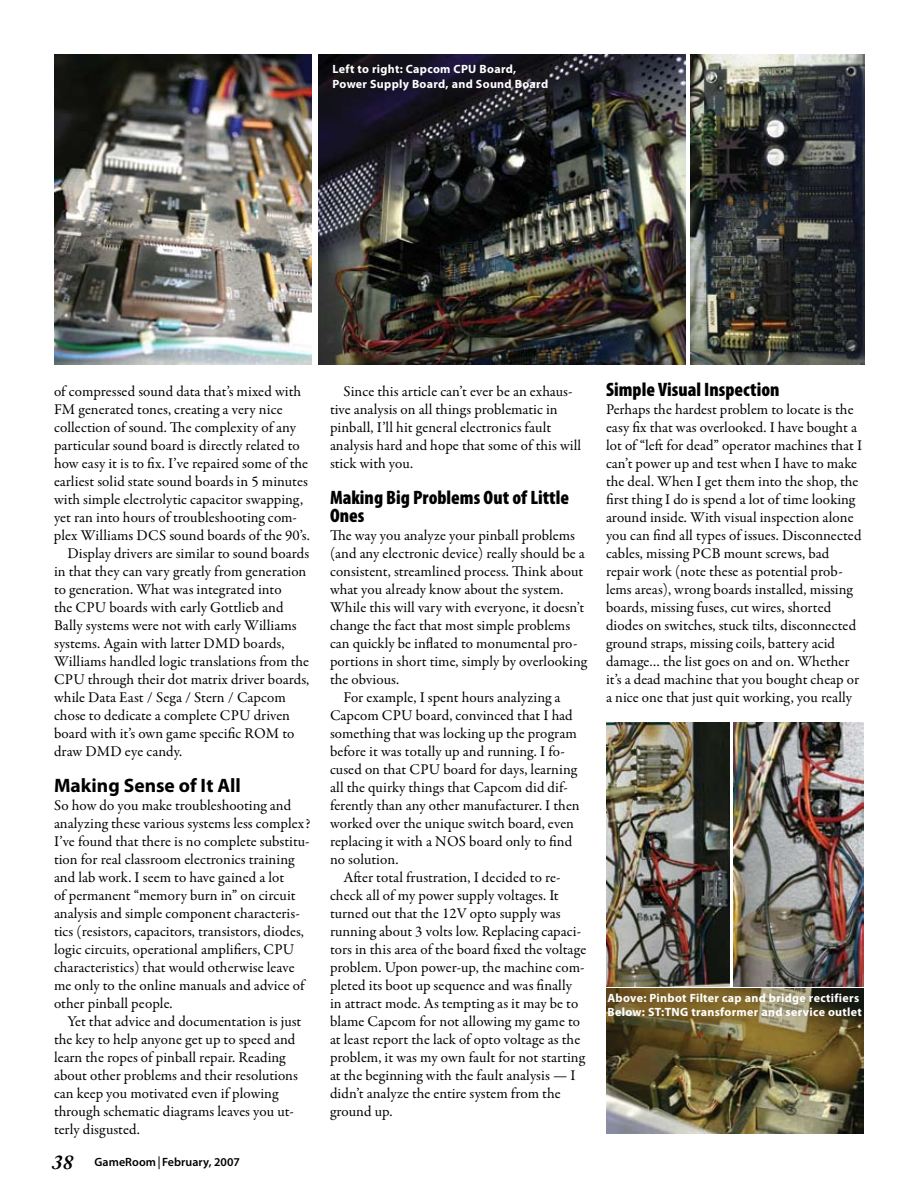
<style>
.page{position:relative;width:918px;height:1188px;background:#fff}
.page>*{position:absolute;margin:0;border:0;box-sizing:border-box;transform-origin:0 0}
.t1{font:900 condensed 19.5px/18px "Myriad Pro";color:#000}
.t2{font:700 19.5px "Myriad Pro";color:#000}
.t3{font:15px/18px "Garamond Premr Pro";letter-spacing:.005em;color:#000}
.t4{font:700 12px/14.4px "Myriad Pro";letter-spacing:.025em;color:#fff}
.t5{font:600 12px "Myriad Pro";letter-spacing:.005em;color:#000}
.s1{font-family:"Adobe Caslon Pro";font-weight:700;font-style:italic;font-size:21px}
</style>
<div class="page">
<svg style="left:159px;top:1156px;width:1px;height:13px"></svg>
<img style="left:318px;top:54px;width:368px;height:310px">
<img style="left:606px;top:989px;width:258px;height:145px">
<img style="left:606px;top:723px;width:124px;height:263px">
<img style="left:734px;top:723px;width:130px;height:263px">
<img style="left:54px;top:54px;width:258px;height:310px">
<img style="left:690px;top:54px;width:174px;height:310px">
<p class="t4" style="left:333px;top:62px;width:217px">Left to right: Capcom CPU Board,<br>Power Supply Board, and Sound Board</p>
<p class="t3" style="left:54px;top:383px;width:249px">of compressed sound data that’s mixed with</p>
<p class="t3" style="left:54px;top:401px;width:230px">FM generated tones, creating a very nice</p>
<p class="t3" style="left:54px;top:419px;width:244px">collection of sound. The complexity of any</p>
<p class="t3" style="left:54px;top:437px;width:247px">particular sound board is directly related to</p>
<p class="t3" style="left:54px;top:455px;width:256px">how easy it is to fix. I’ve repaired some of the</p>
<p class="t3" style="left:54px;top:473px;width:255px">earliest solid state sound boards in 5 minutes</p>
<p class="t3" style="left:54px;top:491px;width:251px">with simple electrolytic capacitor swapping,</p>
<p class="t3" style="left:54px;top:509px;width:244px">yet ran into hours of troubleshooting com-</p>
<p class="t3" style="left:54px;top:527px;width:257px">plex Williams DCS sound boards of the 90’s.</p>
<p class="t3" style="left:68px;top:545px;width:243px">Display drivers are similar to sound boards</p>
<p class="t3" style="left:54px;top:563px;width:254px">in that they can vary greatly from generation</p>
<p class="t3" style="left:54px;top:581px;width:229px">to generation. What was integrated into</p>
<p class="t3" style="left:54px;top:599px;width:231px">the CPU boards with early Gottlieb and</p>
<p class="t3" style="left:54px;top:617px;width:244px">Bally systems were not with early Williams</p>
<p class="t3" style="left:54px;top:635px;width:232px">systems. Again with latter DMD boards,</p>
<p class="t3" style="left:54px;top:653px;width:257px">Williams handled logic translations from the</p>
<p class="t3" style="left:54px;top:671px;width:257px">CPU through their dot matrix driver boards,</p>
<p class="t3" style="left:54px;top:689px;width:233px">while Data East / Sega / Stern / Capcom</p>
<p class="t3" style="left:54px;top:707px;width:238px">chose to dedicate a complete CPU driven</p>
<p class="t3" style="left:54px;top:725px;width:242px">board with it’s own game specific ROM to</p>
<p class="t3" style="left:54px;top:743px;width:130px">draw DMD eye candy.</p>
<h1 class="t2" style="left:54px;top:773px;width:188px">Making Sense of It All</h1>
<p class="t3" style="left:54px;top:797px;width:258px">So how do you make troubleshooting and analyzing these various systems less complex?<br>I’ve found that there is no complete substitu&shy;tion for real classroom electronics training and lab work. I seem to have gained a lot<br>of permanent “memory burn in” on circuit analysis and simple component characteris&shy;tics (resistors, capacitors, transistors, diodes, logic circuits, operational amplifiers, CPU characteristics) that would otherwise leave me only to the online manuals and advice of other pinball people.</p>
<p class="t3" style="left:54px;top:1013px;width:249px;text-indent:14px">Yet that advice and documentation is just the key to help anyone get up to speed and learn the ropes of pinball repair. Reading about other problems and their resolutions can keep you motivated even if plowing through schematic diagrams leaves you ut&shy;terly disgusted.</p>
<p class="t5" style="left:52px;top:1155px;width:189px"><span class="s1">38</span> GameRoom February, 2007</p>
<p class="t3" style="left:330px;top:383px;width:253px;text-indent:14px">Since this article can’t ever be an exhaus&shy;tive analysis on all things problematic in pinball, I’ll hit general electronics fault analysis hard and hope that some of this will stick with you.</p>
<h1 class="t1" style="left:330px;top:488px;width:241px">Making Big Problems Out of Little<br>Ones</h1>
<p class="t3" style="left:330px;top:527px;width:246px">The way you analyze your pinball problems</p>
<p class="t3" style="left:330px;top:545px;width:256px">(and any electronic device) really should be a</p>
<p class="t3" style="left:330px;top:563px;width:255px">consistent, streamlined process. Think about</p>
<p class="t3" style="left:330px;top:581px;width:235px">what you already know about the system.</p>
<p class="t3" style="left:330px;top:599px;width:256px">While this will vary with everyone, it doesn’t</p>
<p class="t3" style="left:330px;top:617px;width:242px">change the fact that most simple problems</p>
<p class="t3" style="left:330px;top:635px;width:249px">can quickly be inflated to monumental pro-</p>
<p class="t3" style="left:330px;top:653px;width:259px">portions in short time, simply by overlooking</p>
<p class="t3" style="left:330px;top:671px;width:71px">the obvious.</p>
<p class="t3" style="left:344px;top:689px;width:218px">For example, I spent hours analyzing a</p>
<p class="t3" style="left:330px;top:707px;width:244px">Capcom CPU board, convinced that I had</p>
<p class="t3" style="left:330px;top:725px;width:248px">something that was locking up the program</p>
<p class="t3" style="left:330px;top:743px;width:237px">before it was totally up and running. I fo-</p>
<p class="t3" style="left:330px;top:761px;width:249px">cused on that CPU board for days, learning</p>
<p class="t3" style="left:330px;top:779px;width:240px">all the quirky things that Capcom did dif-</p>
<p class="t3" style="left:330px;top:797px;width:251px">ferently than any other manufacturer. I then</p>
<p class="t3" style="left:330px;top:815px;width:246px">worked over the unique switch board, even</p>
<p class="t3" style="left:330px;top:833px;width:244px">replacing it with a NOS board only to find</p>
<p class="t3" style="left:330px;top:851px;width:70px">no solution.</p>
<p class="t3" style="left:344px;top:869px;width:218px">After total frustration, I decided to re-</p>
<p class="t3" style="left:330px;top:887px;width:230px">check all of my power supply voltages. It</p>
<p class="t3" style="left:330px;top:905px;width:232px">turned out that the 12V opto supply was</p>
<p class="t3" style="left:330px;top:923px;width:253px">running about 3 volts low. Replacing capaci-</p>
<p class="t3" style="left:330px;top:941px;width:258px">tors in this area of the board fixed the voltage</p>
<p class="t3" style="left:330px;top:959px;width:256px">problem. Upon power-up, the machine com-</p>
<p class="t3" style="left:330px;top:977px;width:244px">pleted its boot up sequence and was finally</p>
<p class="t3" style="left:330px;top:995px;width:250px">in attract mode. As tempting as it may be to</p>
<p class="t3" style="left:330px;top:1013px;width:252px">blame Capcom for not allowing my game to</p>
<p class="t3" style="left:330px;top:1031px;width:252px">at least report the lack of opto voltage as the</p>
<p class="t3" style="left:330px;top:1049px;width:256px">problem, it was my own fault for not starting</p>
<p class="t3" style="left:330px;top:1067px;width:247px">at the beginning with the fault analysis — I</p>
<p class="t3" style="left:330px;top:1085px;width:232px">didn’t analyze the entire system from the</p>
<p class="t3" style="left:330px;top:1103px;width:64px">ground up.</p>
<h1 class="t1" style="left:606px;top:380px;width:175px">Simple Visual Inspection</h1>
<p class="t3" style="left:606px;top:401px;width:258px">Perhaps the hardest problem to locate is the easy fix that was overlooked. I have bought a lot of “left for dead” operator machines that I can’t power up and test when I have to make the deal. When I get them into the shop, the first thing I do is spend a lot of time looking around inside. With visual inspection alone you can find all types of issues. Disconnected cables, missing PCB mount screws, bad repair work (note these as potential prob&shy;lems areas), wrong boards installed, missing boards, missing fuses, cut wires, shorted diodes on switches, stuck tilts, disconnected ground straps, missing coils, battery acid damage… the list goes on and on. Whether it’s a dead machine that you bought cheap or a nice one that just quit working, you really</p>
<p class="t4" style="left:608px;top:990px;width:256px">Above: Pinbot Filter cap and bridge rectifiers<br>Below: ST:TNG transformer and service outlet</p>
</div>
